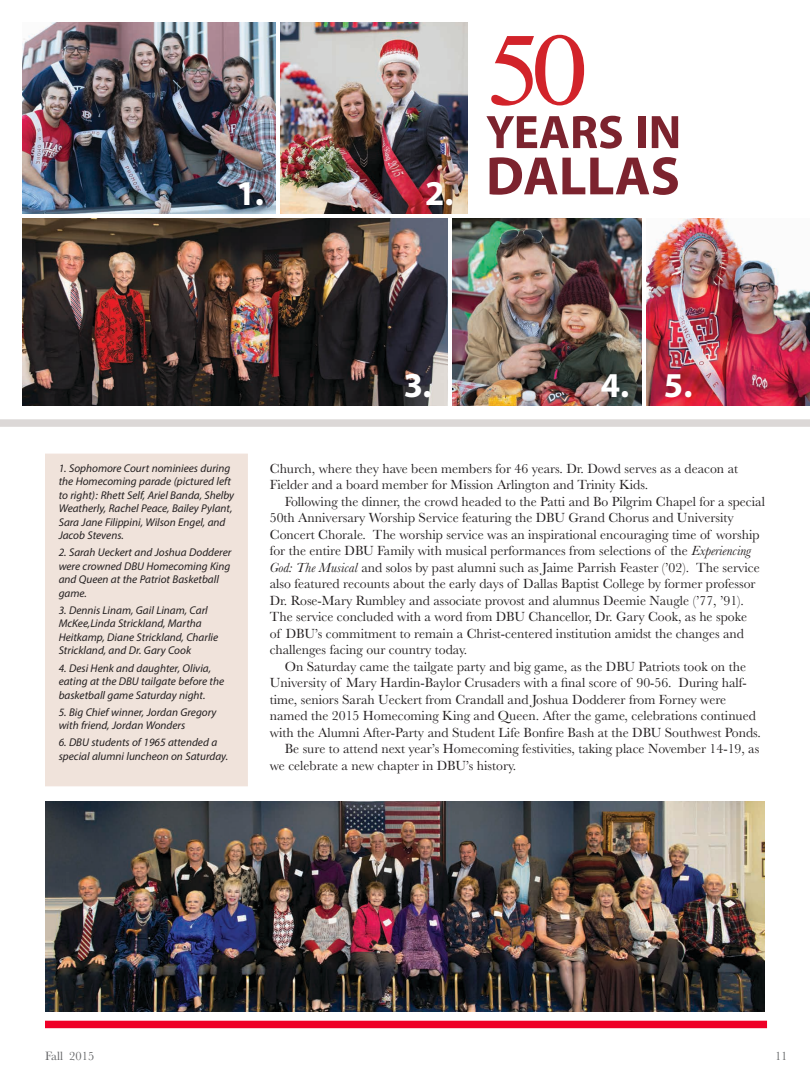
<style>
.page{position:relative;width:810px;height:1080px;background:#fff}
.page>*{position:absolute;margin:0;border:0;box-sizing:border-box;transform-origin:0 0}
.t1{font:187.5px "Diwan Mishafi";color:#d2232a}
.t2{font:700 76.25px "Myriad Arabic";color:#7c232e}
.t3{font:700 66.25px "Myriad Arabic";color:#7c232e}
.t4{font:700 35px "Myriad Hebrew";color:#fff}
.t5{font:13.75px/16.5px "Baskerville";color:#231f20}
.t6{font:12.5px "Baskerville";color:#636466}
.t7{font:italic 11.25px/13.5px "Myriad Hebrew";color:#231f20}
.s1{font-style:italic}
</style>
<div class="page">
<img style="left:23px;top:219px;width:425px;height:186px">
<img style="left:45px;top:801px;width:720px;height:211px">
<img style="left:280px;top:22px;width:187px;height:192px">
<img style="left:453px;top:219px;width:189px;height:186px">
<img style="left:23px;top:22px;width:252px;height:191px">
<img style="left:647px;top:219px;width:163px;height:186px">
<div style="left:0;top:419px;width:810px;height:8px;background:#dcd8d7"></div>
<div style="left:45px;top:1021px;width:722px;height:7px;background:#ef0027"></div>
<div style="left:45px;top:454px;width:203px;height:332px;background:#f0e3db"></div>
<h3 class="t4" style="left:236px;top:173px;width:30px">1.</h3>
<h1 class="t1" style="left:482px;top:-70px;width:105px">50</h1>
<h3 class="t3" style="left:486px;top:86px;width:197px">YEARS IN</h3>
<h2 class="t2" style="left:425px;top:123px;width:256px"><sub>2.</sub> DALLAS</h2>
<h3 class="t4" style="left:404px;top:365px;width:30px">3.</h3>
<h3 class="t4" style="left:601px;top:365px;width:94px">4. 5.</h3>
<p class="t7" style="left:59px;top:462px;width:177px">1. Sophomore Court nominiees during the Homecoming parade (pictured left to right): Rhett Self, Ariel Banda, Shelby Weatherly, Rachel Peace, Bailey Pylant, Sara Jane Filippini, Wilson Engel, and Jacob Stevens.</p>
<p class="t7" style="left:59px;top:546px;width:174px">2. Sarah Ueckert and Joshua Dodderer were crowned DBU Homecoming King and Queen at the Patriot Basketball game.</p>
<p class="t7" style="left:59px;top:604px;width:161px">3. Dennis Linam, Gail Linam, Carl McKee,Linda Strickland, Martha Heitkamp, Diane Strickland, Charlie Strickland, and Dr. Gary Cook</p>
<p class="t7" style="left:59px;top:662px;width:167px">4. Desi Henk and daughter, Olivia, eating at the DBU tailgate before the basketball game Saturday night.</p>
<p class="t7" style="left:59px;top:706px;width:159px">5. Big Chief winner, Jordan Gregory with friend, Jordan Wonders</p>
<p class="t7" style="left:59px;top:736px;width:171px">6. DBU students of 1965 attended a special alumni luncheon on Saturday.</p>
<p class="t5" style="left:270px;top:460px;width:470px">Church, where they have been members for 46 years. Dr. Dowd serves as a deacon at<br>Fielder and a board member for Mission Arlington and Trinity Kids.</p>
<p class="t5" style="left:270px;top:493px;width:497px;text-indent:15px">Following the dinner, the crowd headed to the Patti and Bo Pilgrim Chapel for a special 50th Anniversary Worship Service featuring the DBU Grand Chorus and University Concert Chorale. The worship service was an inspirational encouraging time of worship for the entire DBU Family with musical performances from selections of the <span class="s1">Experiencing God: The Musical</span> and solos by past alumni such as Jaime Parrish Feaster (’02). The service also featured recounts about the early days of Dallas Baptist College by former professor Dr. Rose-Mary Rumbley and associate provost and alumnus Deemie Naugle (’77, ’91).<br>The service concluded with a word from DBU Chancellor, Dr. Gary Cook, as he spoke<br>of DBU’s commitment to remain a Christ-centered institution amidst the changes and challenges facing our country today.</p>
<p class="t5" style="left:285px;top:658px;width:463px">On Saturday came the tailgate party and big game, as the DBU Patriots took on the</p>
<p class="t5" style="left:270px;top:675px;width:479px">University of Mary Hardin-Baylor Crusaders with a final score of 90-56. During half-</p>
<p class="t5" style="left:270px;top:691px;width:458px">time, seniors Sarah Ueckert from Crandall and Joshua Dodderer from Forney were</p>
<p class="t5" style="left:270px;top:708px;width:488px">named the 2015 Homecoming King and Queen. After the game, celebrations continued</p>
<p class="t5" style="left:270px;top:724px;width:493px">with the Alumni After-Party and Student Life Bonfire Bash at the DBU Southwest Ponds.</p>
<p class="t5" style="left:285px;top:741px;width:476px">Be sure to attend next year’s Homecoming festivities, taking place November 14-19, as</p>
<p class="t5" style="left:270px;top:757px;width:248px">we celebrate a new chapter in DBU’s history.</p>
<p class="t6" style="left:45px;top:1048px;width:51px">Fall 2015</p>
<p class="t6" style="left:775px;top:1048px;width:14px">11</p>
</div>
